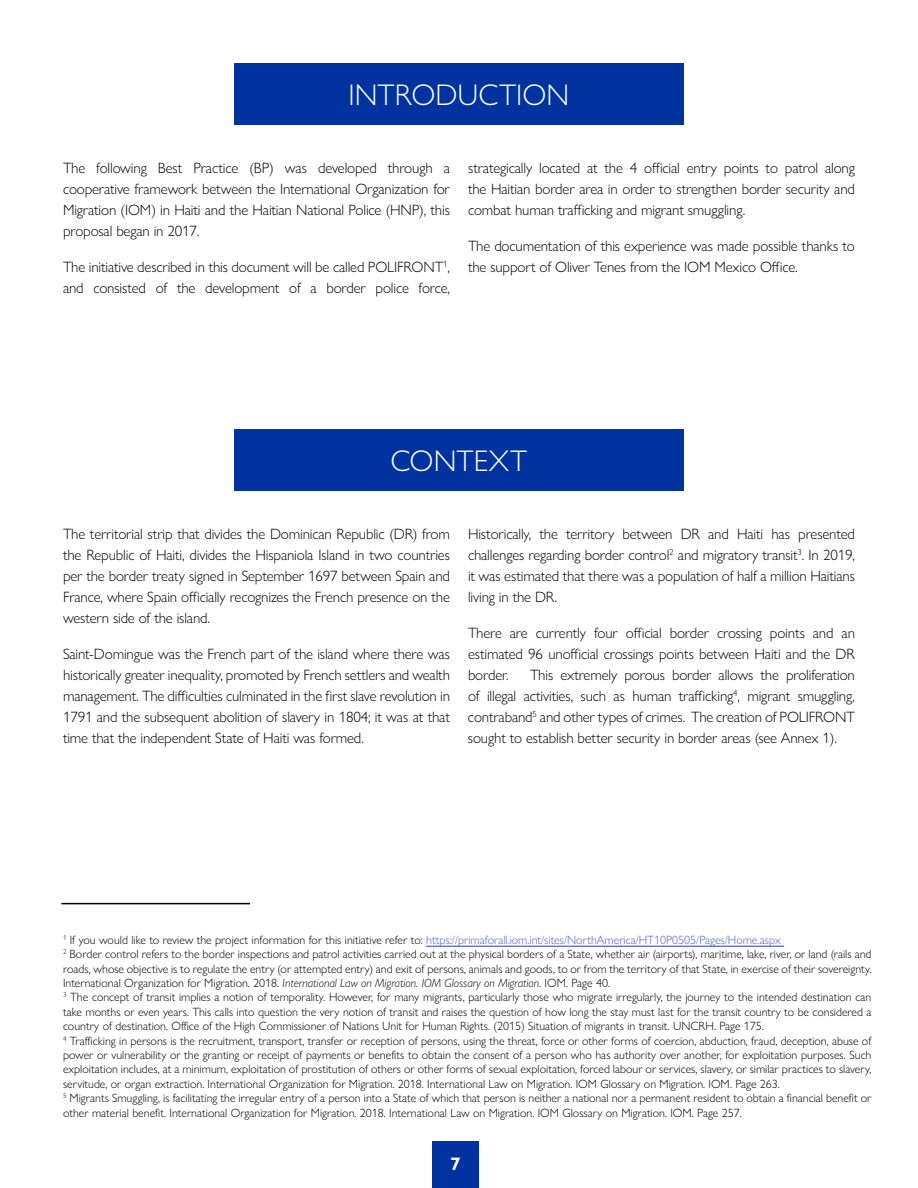
<style>
.page{position:relative;width:918px;height:1188px;background:#fff}
.page>*{position:absolute;margin:0;border:0;box-sizing:border-box;transform-origin:0 0}
.t1{font:300 30px "Gill Sans Nova";color:#fff}
.t2{font:700 18px "Gill Sans Nova";color:#fff}
.t3{font:300 15px/21px "Gill Sans Nova";letter-spacing:-.01em;color:#000;text-align:justify}
.t4{font:300 12px/14.4px "Gill Sans Nova";color:#000}
.s1{color:#4f5cd6}
.s2{font-style:italic}
</style>
<div class="page">
<div style="left:432px;top:1141px;width:47px;height:47px;background:#0033a0"></div>
<div style="left:234px;top:63px;width:450px;height:61px;background:#0033a0"></div>
<div style="left:234px;top:429px;width:450px;height:62px;background:#0033a0"></div>
<hr style="left:426px;top:946px;width:358px;height:1px;background:#4f5cd6">
<hr style="left:61px;top:903px;width:189px;height:1px;background:#000">
<h1 class="t1" style="left:349px;top:76px;width:222px">INTRODUCTION</h1>
<p class="t3" style="left:63px;top:157px;width:388px">The following Best Practice (BP) was developed through a cooperative framework between the International Organization for Migration (IOM) in Haiti and the Haitian National Police (HNP), this proposal began in 2017.</p>
<p class="t3" style="left:63px;top:256px;width:389px">The initiative described in this document will be called POLIFRONT<sup>1</sup>, and consisted of the development of a border police force,</p>
<p class="t3" style="left:468px;top:157px;width:389px">strategically located at the 4 official entry points to patrol along the Haitian border area in order to strengthen border security and combat human trafficking and migrant smuggling.</p>
<p class="t3" style="left:468px;top:235px;width:389px">The documentation of this experience was made possible thanks to the support of Oliver Tenes from the IOM Mexico Office.</p>
<h1 class="t1" style="left:391px;top:443px;width:138px">CONTEXT</h1>
<p class="t3" style="left:63px;top:524px;width:389px">The territorial strip that divides the Dominican Republic (DR) from the Republic of Haiti, divides the Hispaniola Island in two countries per the border treaty signed in September 1697 between Spain and France, where Spain officially recognizes the French presence on the western side of the island.</p>
<p class="t3" style="left:63px;top:644px;width:389px">Saint-Domingue was the French part of the island where there was historically greater inequality, promoted by French settlers and wealth management. The difficulties culminated in the first slave revolution in 1791 and the subsequent abolition of slavery in 1804; it was at that time that the independent State of Haiti was formed.</p>
<p class="t3" style="left:468px;top:524px;width:389px">Historically, the territory between DR and Haiti has presented challenges regarding border control<sup>2</sup> and migratory transit<sup>3</sup>. In 2019, it was estimated that there was a population of half a million Haitians living in the DR.</p>
<p class="t3" style="left:468px;top:623px;width:389px">There are currently four official border crossing points and an estimated 96 unofficial crossings points between Haiti and the DR border.</p>
<p class="t3" style="left:468px;top:665px;width:389px;text-indent:62px">This extremely porous border allows the proliferation of illegal activities, such as human trafficking<sup>4</sup>, migrant smuggling, contraband<sup>5</sup> and other types of crimes. The creation of POLIFRONT sought to establish better security in border areas (see Annex 1).</p>
<p class="t4" style="left:63px;top:932px;width:810px"><sup>1</sup> If you would like to review the project information for this initiative refer to: <span class="s1">https://primaforall.iom.int/sites/NorthAmerica/HT10P0505/Pages/Home.aspx<br></span><sup>2</sup> Border control refers to the border inspections and patrol activities carried out at the physical borders of a State, whether air (airports), maritime, lake, river, or land (rails and roads, whose objective is to regulate the entry (or attempted entry) and exit of persons, animals and goods, to or from the territory of that State, in exercise of their sovereignty.<br>International Organization for Migration. 2018. <span class="s2">International Law on Migration. IOM Glossary on Migration</span>. IOM. Page 40.<br><sup>3</sup> The concept of transit implies a notion of temporality. However, for many migrants, particularly those who migrate irregularly, the journey to the intended destination can take months or even years. This calls into question the very notion of transit and raises the question of how long the stay must last for the transit country to be considered a country of destination. Office of the High Commissioner of Nations Unit for Human Rights. (2015) Situation of migrants in transit. UNCRH. Page 175.<br><sup>4</sup> Trafficking in persons is the recruitment, transport, transfer or reception of persons, using the threat, force or other forms of coercion, abduction, fraud, deception, abuse of power or vulnerability or the granting or receipt of payments or benefits to obtain the consent of a person who has authority over another, for exploitation purposes. Such exploitation includes, at a minimum, exploitation of prostitution of others or other forms of sexual exploitation, forced labour or services, slavery, or similar practices to slavery, servitude, or organ extraction. International Organization for Migration. 2018. International Law on Migration. IOM Glossary on Migration. IOM. Page 263.<br><sup>5</sup> Migrants Smuggling, is facilitating the irregular entry of a person into a State of which that person is neither a national nor a permanent resident to obtain a financial benefit or other material benefit. International Organization for Migration. 2018. International Law on Migration. IOM Glossary on Migration. IOM. Page 257.</p>
<h2 class="t2" style="left:450px;top:1149px;width:12px">7</h2>
</div>
